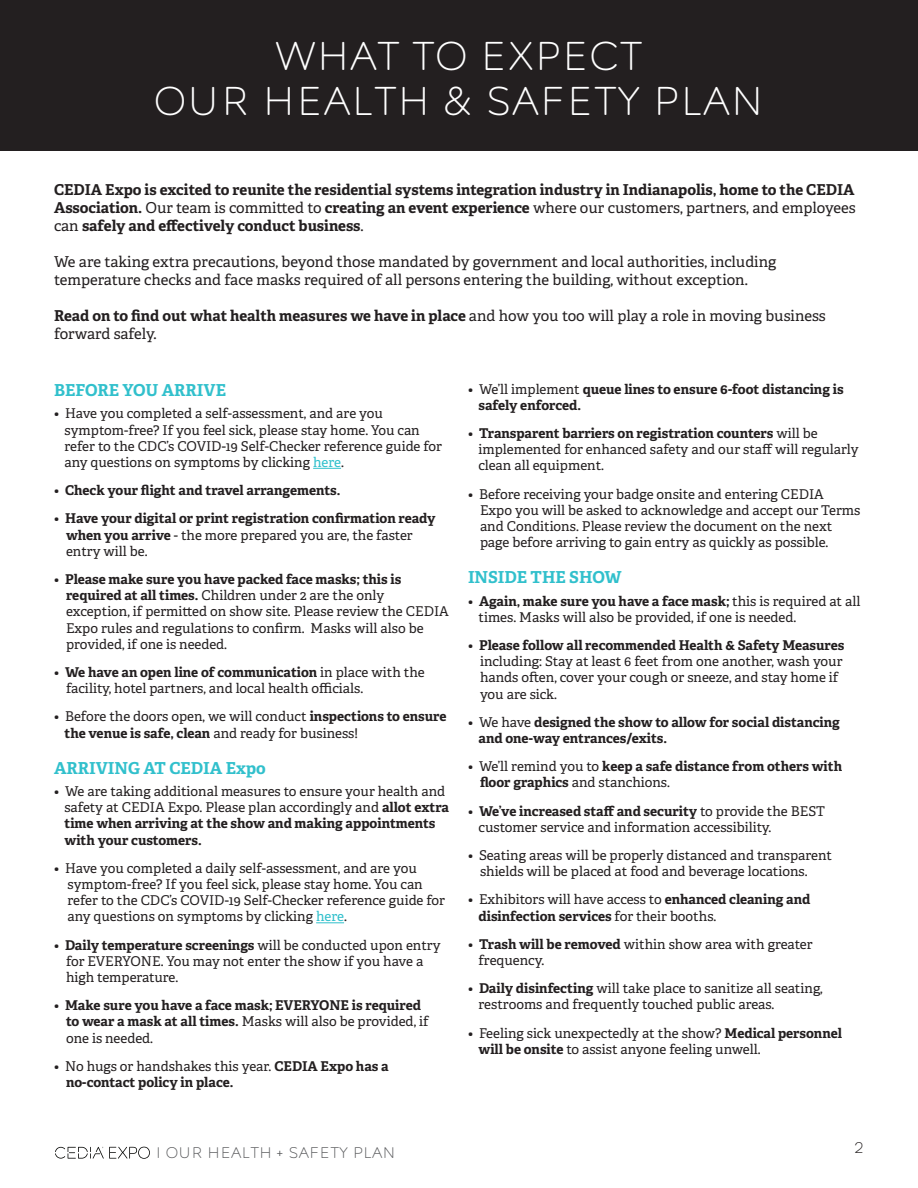
<style>
.page{position:relative;width:918px;height:1188px;background:#fff}
.page>*{position:absolute;margin:0;border:0;box-sizing:border-box;transform-origin:0 0}
.t1{font:37.5px "CEDIA Solid";color:#fff}
.t2{font:700 16.5px "Adelle PE";color:#31c0cc}
.t3{font:15px/18px "Adelle PE";color:#231f20}
.t4{font:700 15px/18px "Adelle PE";color:#231f20;text-align:justify}
.t5{font:14.4px "CEDIA Solid";color:#57585a}
.t6{font:14.4px "CEDIA Solid";color:#231f20}
.t7{font:13.5px/16.2px "Adelle PE";color:#231f20}
.t8{font:700 13.5px/16.2px "Adelle PE";letter-spacing:-.005em;color:#231f20}
.s1{font-weight:400}
.s2{font-weight:700}
.s3{color:#31c0cc}
.s4{font-family:"Adelle PE Th"}
</style>
<div class="page">
<svg style="left:55px;top:1147px;width:95px;height:12px"></svg>
<div style="left:0;top:0;width:918px;height:150px;background:#231f20"></div>
<svg style="left:313px;top:468px;width:28px;height:1px"></svg>
<svg style="left:316px;top:922px;width:28px;height:1px"></svg>
<p class="t1" style="left:275px;top:38px;width:369px">WHAT TO EXPECT</p>
<p class="t1" style="left:154px;top:83px;width:612px">OUR HEALTH &amp; SAFETY PLAN</p>
<p class="t4" style="left:54px;top:180px;width:803px">CEDIA Expo is excited to reunite the residential systems integration industry in Indianapolis, home to the CEDIA Association. <span class="s1">Our team is committed to</span> creating an event experience <span class="s1">where our customers, partners, and employees can</span> safely and effectively conduct business<span class="s1">.</span></p>
<p class="t3" style="left:54px;top:252px;width:724px">We are taking extra precautions, beyond those mandated by government and local authorities, including temperature checks and face masks required of all persons entering the building, without exception.</p>
<p class="t3" style="left:54px;top:306px;width:773px"><span class="s2">Read on to find out what health measures we have in place</span> and how you too will play a role in moving business forward safely.</p>
<p class="t2" style="left:54px;top:378px;width:174px">BEFORE YOU ARRIVE</p>
<p class="t7" style="left:54px;top:405px;width:330px">• Have you completed a self-assessment, and are you</p>
<p class="t7" style="left:64px;top:421px;width:379px">symptom-free? If you feel sick, please stay home. You can refer to the CDC’s COVID-19 Self-Checker reference guide for any questions on symptoms by clicking <span class="s3">here</span>.</p>
<p class="t8" style="left:54px;top:482px;width:288px"><span class="s1">•</span> Check your flight and travel arrangements.</p>
<p class="t8" style="left:54px;top:510px;width:383px"><span class="s1">•</span> Have your digital or print registration confirmation ready</p>
<p class="t7" style="left:66px;top:526px;width:348px"><span class="s2">when you arrive</span> - the more prepared you are, the faster entry will be.</p>
<p class="t8" style="left:54px;top:571px;width:349px"><span class="s1">•</span> Please make sure you have packed face masks; this is</p>
<p class="t7" style="left:66px;top:587px;width:384px"><span class="s2">required at all times.</span> Children under 2 are the only exception, if permitted on show site. Please review the CEDIA Expo rules and regulations to confirm. Masks will also be provided, if one is needed.</p>
<p class="t8" style="left:54px;top:664px;width:372px"><span class="s1">•</span> We have an open line of communication <span class="s1">in place with the</span></p>
<p class="t7" style="left:66px;top:680px;width:299px">facility, hotel partners, and local health officials.</p>
<p class="t7" style="left:54px;top:708px;width:394px">• Before the doors open, we will conduct <span class="s2">inspections to ensure</span></p>
<p class="t8" style="left:64px;top:724px;width:295px">the venue is safe, clean <span class="s1">and ready for business!</span></p>
<p class="t2" style="left:54px;top:756px;width:213px">ARRIVING AT CEDIA Expo</p>
<p class="t7" style="left:54px;top:783px;width:393px">• We are taking additional measures to ensure your health and</p>
<p class="t8" style="left:64px;top:799px;width:386px"><span class="s1">safety at CEDIA Expo. Please plan accordingly and</span> allot extra time when arriving at the show and making appointments with your customers.</p>
<p class="t7" style="left:54px;top:859px;width:364px">• Have you completed a daily self-assessment, and are you</p>
<p class="t7" style="left:68px;top:876px;width:379px">symptom-free? If you feel sick, please stay home. You can refer to the CDC’s COVID-19 Self-Checker reference guide for any questions on symptoms by clicking <span class="s3">here</span>.</p>
<p class="t8" style="left:54px;top:936px;width:388px"><span class="s1">•</span> Daily temperature screenings <span class="s1">will be conducted upon entry</span></p>
<p class="t7" style="left:66px;top:952px;width:359px">for EVERYONE. You may not enter the show if you have a high temperature.</p>
<p class="t8" style="left:54px;top:997px;width:369px"><span class="s1">•</span> Make sure you have a face mask; EVERYONE is required</p>
<p class="t7" style="left:66px;top:1013px;width:364px"><span class="s2">to wear a mask at all times.</span> Masks will also be provided, if one is needed.</p>
<p class="t7" style="left:54px;top:1057px;width:336px">• No hugs or handshakes this year. <span class="s2">CEDIA Expo has a</span></p>
<p class="t8" style="left:66px;top:1074px;width:169px">no-contact policy in place.</p>
<p class="t8" style="left:468px;top:380px;width:377px"><span class="s1">• We’ll implement</span> queue lines to ensure 6-foot distancing is</p>
<p class="t8" style="left:478px;top:396px;width:104px">safely enforced.</p>
<p class="t8" style="left:468px;top:425px;width:351px"><span class="s1">•</span> Transparent barriers on registration counters <span class="s1">will be</span></p>
<p class="t7" style="left:478px;top:441px;width:382px">implemented for enhanced safety and our staff will regularly clean all equipment.</p>
<p class="t7" style="left:468px;top:485px;width:357px">• Before receiving your badge onsite and entering CEDIA</p>
<p class="t7" style="left:480px;top:501px;width:382px">Expo you will be asked to acknowledge and accept our Terms and Conditions. Please review the document on the next page before arriving to gain entry as quickly as possible.</p>
<p class="t2" style="left:468px;top:565px;width:155px">INSIDE THE SHOW</p>
<p class="t8" style="left:468px;top:592px;width:394px"><span class="s1">•</span> Again, make sure you have a face mask; <span class="s1">this is required at all</span></p>
<p class="t7" style="left:478px;top:608px;width:319px">times. Masks will also be provided, if one is needed.</p>
<p class="t8" style="left:468px;top:637px;width:378px"><span class="s1">•</span> Please follow all recommended Health &amp; Safety Measures</p>
<p class="t7" style="left:480px;top:653px;width:364px">including: Stay at least 6 feet from one another, wash your hands often, cover your cough or sneeze, and stay home if you are sick.</p>
<p class="t8" style="left:468px;top:713px;width:373px"><span class="s1">• We have</span> designed the show to allow for social distancing</p>
<p class="t8" style="left:478px;top:730px;width:190px">and one-way entrances/exits.</p>
<p class="t8" style="left:468px;top:758px;width:376px"><span class="s1">• We’ll remind you to</span> keep a safe distance from others with</p>
<p class="t7" style="left:480px;top:774px;width:191px"><span class="s2">floor graphics</span> and stanchions.</p>
<p class="t8" style="left:468px;top:802px;width:359px"><span class="s1">•</span> We’ve increased staff and security <span class="s1">to provide the BEST</span></p>
<p class="t7" style="left:478px;top:818px;width:294px">customer service and information accessibility.</p>
<p class="t7" style="left:468px;top:847px;width:366px">• Seating areas will be properly distanced and transparent</p>
<p class="t7" style="left:480px;top:863px;width:329px">shields will be placed at food and beverage locations.</p>
<p class="t7" style="left:468px;top:891px;width:344px">• Exhibitors will have access to <span class="s2">enhanced cleaning and</span></p>
<p class="t8" style="left:478px;top:907px;width:239px">disinfection services <span class="s1">for their booths.</span></p>
<p class="t7" style="left:468px;top:935px;width:346px">• <span class="s2">Trash will be removed</span> within show area with greater</p>
<p class="t7" style="left:478px;top:952px;width:67px">frequency.</p>
<p class="t7" style="left:468px;top:980px;width:356px">• <span class="s2">Daily disinfecting</span> will take place to sanitize all seating,</p>
<p class="t7" style="left:478px;top:996px;width:298px">restrooms and frequently touched public areas.</p>
<p class="t7" style="left:468px;top:1024px;width:376px">• Feeling sick unexpectedly at the show? <span class="s2">Medical personnel</span></p>
<p class="t7" style="left:478px;top:1040px;width:284px"><span class="s2">will be onsite</span> to assist anyone feeling unwell.</p>
<p class="t5" style="left:156px;top:1146px;width:241px">I OUR HEALTH <span class="s4">+</span> SAFETY PLAN</p>
<p class="t6" style="left:854px;top:1140px;width:11px">2</p>
</div>
